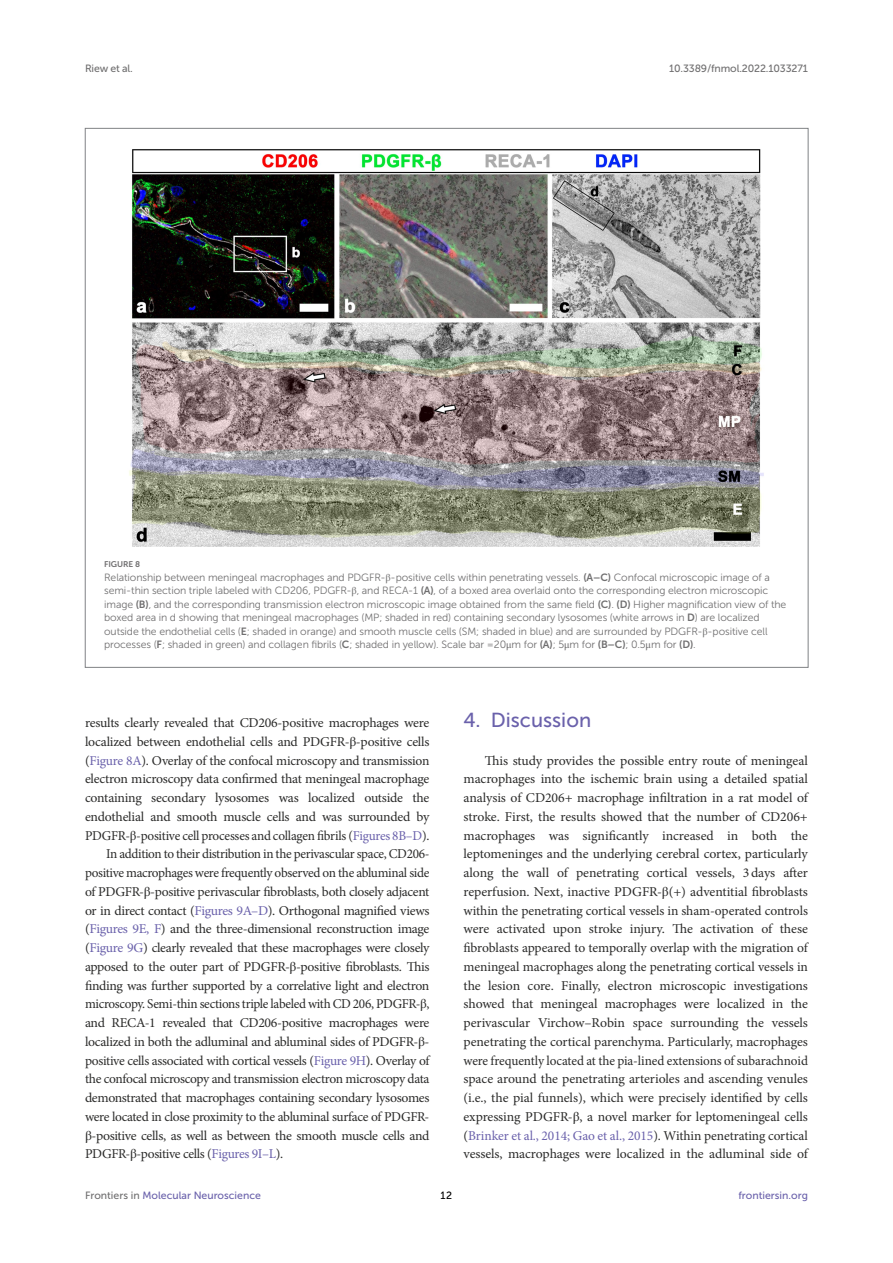
<style>
.page{position:relative;width:893px;height:1263px;background:#fff}
.page>*{position:absolute;margin:0;border:0;box-sizing:border-box;transform-origin:0 0}
.HEAD_1{font:20.25px "Museo Sans 500";color:#6a61ab}
.TEXT{font:13.5px/18.8px "Minion Pro";letter-spacing:-.025em;color:#2b2b2a;text-align:justify}
.TEXT_FLUSH{font:13.5px/18.8px "Minion Pro";letter-spacing:-.005em;color:#2b2b2a;text-align:justify}
.FIG_LEG{font:10.5px/13.5px "Museo Sans 300";letter-spacing:-.01em;color:#706f70}
.t1{font:10.5px "Museo Sans 500";color:#6a61ab}
.t2{font:10.5px "Museo Sans 500";letter-spacing:-.015em;color:#706f70}
.t3{font:10.5px "Museo Sans 500";color:#000}
.FIG_HD{font:8.25px "Museo Sans 700";letter-spacing:-.01em;color:#706f70}
.s1{font-family:"STIX General"}
.s2{font-family:"Museo Sans 700"}
.s3{color:#6a61ab}
.s4{color:#706f70}
</style>
<div class="page">
<img style="left:129px;top:149px;width:635px;height:398px">
<p class="t2" style="left:85px;top:63px;width:49px">Riew et al.</p>
<p class="t2" style="left:669px;top:63px;width:140px">10.3389/fnmol.2022.1033271</p>
<p class="FIG_HD" style="left:104px;top:560px;width:37px">FIGURE 8</p>
<p class="FIG_LEG" style="left:104px;top:571px;width:684px">Relationship between meningeal macrophages and PDGFR-<span class="s1">β</span>-positive cells within penetrating vessels. <span class="s2">(A–C)</span> Confocal microscopic image of a semi-thin section triple labeled with CD206, PDGFR-<span class="s1">β</span>, and RECA-1 <span class="s2">(A)</span>, of a boxed area overlaid onto the corresponding electron microscopic image <span class="s2">(B)</span>, and the corresponding transmission electron microscopic image obtained from the same field <span class="s2">(C)</span>. <span class="s2">(D)</span> Higher magnification view of the boxed area in d showing that meningeal macrophages (MP; shaded in red) containing secondary lysosomes (white arrows in <span class="s2">D</span>) are localized outside the endothelial cells (<span class="s2">E</span>; shaded in orange) and smooth muscle cells (SM; shaded in blue) and are surrounded by PDGFR-<span class="s1">β</span>-positive cell processes (<span class="s2">F</span>; shaded in green) and collagen fibrils (<span class="s2">C</span>; shaded in yellow). Scale bar =20 <span class="s1">μ</span>m for <span class="s2">(A)</span>; 5 <span class="s1">μ</span>m for <span class="s2">(B–C)</span>; 0.5 <span class="s1">μ</span>m for <span class="s2">(D)</span>.</p>
<p class="TEXT" style="left:85px;top:713px;width:346px">results clearly revealed that CD206-positive macrophages were localized between endothelial cells and PDGFR-<span class="s1">β</span>-positive cells (<span class="s3">Figure 8A</span>). Overlay of the confocal microscopy and transmission electron microscopy data confirmed that meningeal macrophage containing secondary lysosomes was localized outside the endothelial and smooth muscle cells and was surrounded by PDGFR-<span class="s1">β</span>-positive cell processes and collagen fibrils (<span class="s3">Figures 8B–D</span>).</p>
<p class="TEXT" style="left:85px;top:845px;width:346px;text-indent:21px">In addition to their distribution in the perivascular space, CD206- positive macrophages were frequently observed on the abluminal side of PDGFR-<span class="s1">β</span>-positive perivascular fibroblasts, both closely adjacent or in direct contact (<span class="s3">Figures 9A–D</span>). Orthogonal magnified views (<span class="s3">Figures 9E, F</span>) and the three-dimensional reconstruction image (<span class="s3">Figure 9G</span>) clearly revealed that these macrophages were closely apposed to the outer part of PDGFR-<span class="s1">β</span>-positive fibroblasts. This finding was further supported by a correlative light and electron microscopy. Semi-thin sections triple labeled with CD 206, PDGFR-<span class="s1">β</span>, and RECA-1 revealed that CD206-positive macrophages were localized in both the adluminal and abluminal sides of PDGFR-<span class="s1">β&shy;</span>positive cells associated with cortical vessels (<span class="s3">Figure 9H</span>). Overlay of the confocal microscopy and transmission electron microscopy data demonstrated that macrophages containing secondary lysosomes were located in close proximity to the abluminal surface of PDGFR&shy;<span class="s1">β</span>-positive cells, as well as between the smooth muscle cells and PDGFR-<span class="s1">β</span>-positive cells (<span class="s3">Figures 9I–L</span>).</p>
<p class="HEAD_1" style="left:463px;top:709px;width:129px">4. Discussion</p>
<p class="TEXT_FLUSH" style="left:463px;top:751px;width:346px;text-indent:21px">This study provides the possible entry route of meningeal macrophages into the ischemic brain using a detailed spatial analysis of CD206+ macrophage infiltration in a rat model of stroke. First, the results showed that the number of CD206+ macrophages was significantly increased in both the leptomeninges and the underlying cerebral cortex, particularly along the wall of penetrating cortical vessels, 3days after reperfusion. Next, inactive PDGFR-<span class="s1">β</span>(+) adventitial fibroblasts within the penetrating cortical vessels in sham-operated controls were activated upon stroke injury. The activation of these fibroblasts appeared to temporally overlap with the migration of meningeal macrophages along the penetrating cortical vessels in the lesion core. Finally, electron microscopic investigations showed that meningeal macrophages were localized in the perivascular Virchow–Robin space surrounding the vessels penetrating the cortical parenchyma. Particularly, macrophages were frequently located at the pia-lined extensions of subarachnoid space around the penetrating arterioles and ascending venules (i.e., the pial funnels), which were precisely identified by cells expressing PDGFR-<span class="s1">β</span>, a novel marker for leptomeningeal cells (<span class="s3">Brinker et al., 2014; Gao et al., 2015</span>). Within penetrating cortical vessels, macrophages were localized in the adluminal side of</p>
<p class="t1" style="left:85px;top:1190px;width:177px"><span class="s4">Frontiers in</span> Molecular Neuroscience</p>
<p class="t3" style="left:441px;top:1190px;width:13px">12</p>
<p class="t1" style="left:738px;top:1190px;width:71px">frontiersin.org</p>
</div>
